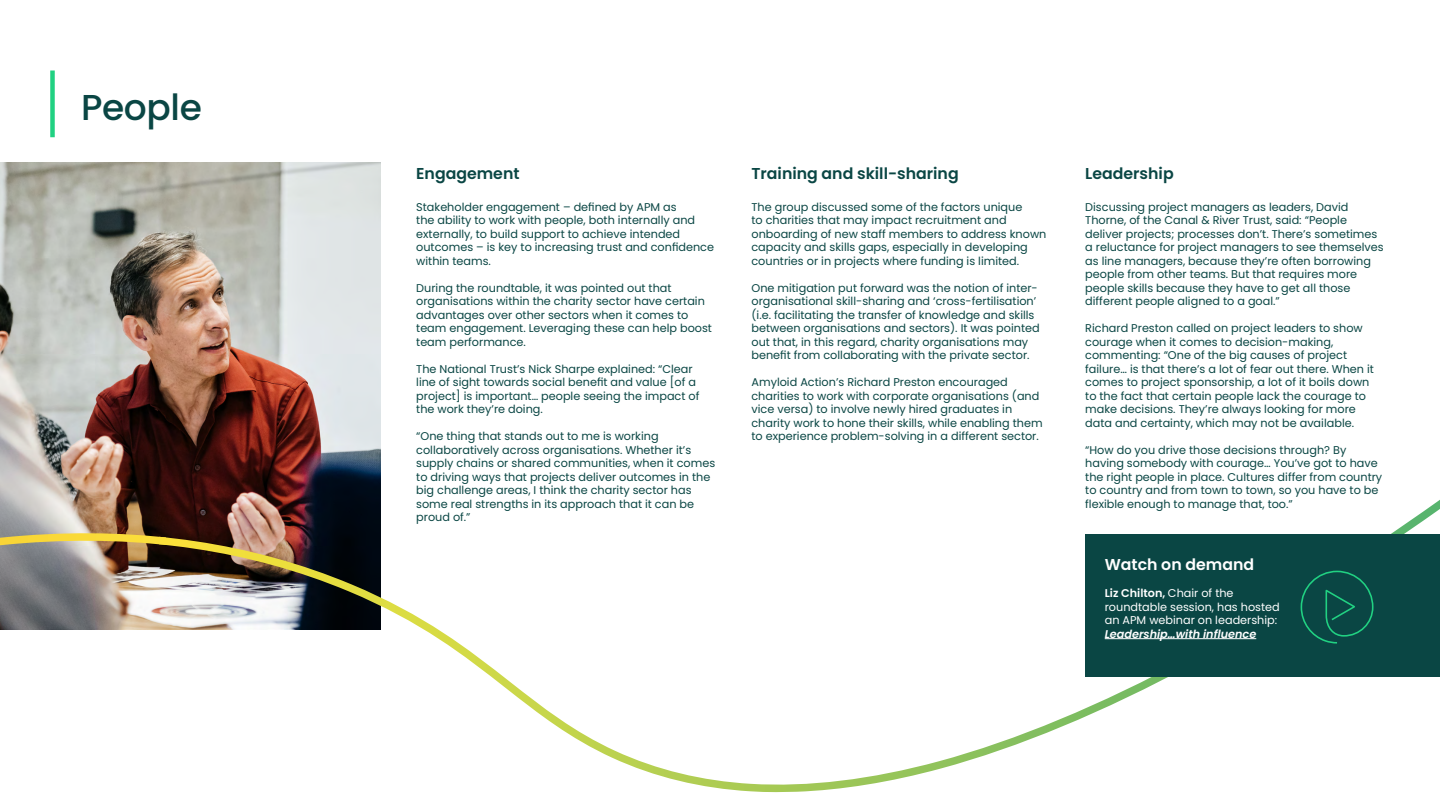
<style>
.page{position:relative;width:1440px;height:810px;background:#fff}
.page>*{position:absolute;margin:0;border:0;box-sizing:border-box;transform-origin:0 0}
.t1{font:500 36px "Poppins";letter-spacing:-.01em;color:#0a4644}
.t2{font:600 15.75px "Poppins";color:#0a4644}
.t3{font:600 15.75px "Poppins";color:#fff}
.t4{font:11.25px/13.5px "Poppins";color:#0a4644}
.t5{font:11.25px/13.5px "Poppins";color:#fff}
.t6{font:italic 600 11.25px "Poppins";color:#fff}
.s1{font-weight:600}
</style>
<div class="page">
<img style="left:0;top:162px;width:380px;height:338px">
<svg style="left:0;top:500px;width:1440px;height:292px"></svg>
<div style="left:50px;top:70px;width:5px;height:67px;background:#21d182"></div>
<div style="left:1085px;top:534px;width:355px;height:143px;background:#0a4644"></div>
<hr style="left:1105px;top:638px;width:151px;height:1px;background:#fff">
<svg style="left:1300px;top:570px;width:74px;height:74px"></svg>
<h1 class="t1" style="left:81px;top:86px;width:122px">People</h1>
<h2 class="t2" style="left:416px;top:164px;width:105px">Engagement</h2>
<p class="t4" style="left:416px;top:200px;width:299px">Stakeholder engagement – defined by APM as<br>the ability to work with people, both internally and externally, to build support to achieve intended outcomes – is key to increasing trust and confidence within teams.</p>
<p class="t4" style="left:416px;top:281px;width:297px">During the roundtable, it was pointed out that organisations within the charity sector have certain advantages over other sectors when it comes to team engagement. Leveraging these can help boost team performance.</p>
<p class="t4" style="left:416px;top:362px;width:285px">The National Trust’s Nick Sharpe explained: “Clear line of sight towards social benefit and value [of a project] is important… people seeing the impact of the work they’re doing.</p>
<p class="t4" style="left:416px;top:430px;width:300px">“One thing that stands out to me is working collaboratively across organisations. Whether it’s supply chains or shared communities, when it comes to driving ways that projects deliver outcomes in the big challenge areas, I think the charity sector has some real strengths in its approach that it can be proud of.”</p>
<h2 class="t2" style="left:752px;top:164px;width:209px">Training and skill-sharing</h2>
<p class="t4" style="left:752px;top:200px;width:296px">The group discussed some of the factors unique<br>to charities that may impact recruitment and onboarding of new staff members to address known capacity and skills gaps, especially in developing countries or in projects where funding is limited.</p>
<p class="t4" style="left:752px;top:281px;width:290px">One mitigation put forward was the notion of inter&shy;organisational skill-sharing and ‘cross-fertilisation’ (i.e. facilitating the transfer of knowledge and skills between organisations and sectors). It was pointed out that, in this regard, charity organisations may benefit from collaborating with the private sector.</p>
<p class="t4" style="left:752px;top:376px;width:293px">Amyloid Action’s Richard Preston encouraged charities to work with corporate organisations (and vice versa) to involve newly hired graduates in charity work to hone their skills, while enabling them to experience problem-solving in a different sector.</p>
<h2 class="t2" style="left:1085px;top:164px;width:90px">Leadership</h2>
<p class="t4" style="left:1085px;top:200px;width:300px">Discussing project managers as leaders, David Thorne, of the Canal &amp; River Trust, said: “People deliver projects; processes don’t. There’s sometimes a reluctance for project managers to see themselves as line managers, because they’re often borrowing people from other teams. But that requires more people skills because they have to get all those different people aligned to a goal.”</p>
<p class="t4" style="left:1085px;top:322px;width:290px">Richard Preston called on project leaders to show courage when it comes to decision-making, commenting: “One of the big causes of project failure… is that there’s a lot of fear out there. When it comes to project sponsorship, a lot of it boils down to the fact that certain people lack the courage to make decisions. They’re always looking for more data and certainty, which may not be available.</p>
<p class="t4" style="left:1085px;top:443px;width:299px">“How do you drive those decisions through? By having somebody with courage… You’ve got to have the right people in place. Cultures differ from country to country and from town to town, so you have to be flexible enough to manage that, too.”</p>
<h2 class="t3" style="left:1105px;top:556px;width:151px">Watch on demand</h2>
<p class="t5" style="left:1105px;top:587px;width:177px"><span class="s1">Liz Chilton,</span> Chair of the roundtable session, has hosted an APM webinar on leadership:</p>
<p class="t6" style="left:1105px;top:627px;width:153px">Leadership…with influence</p>
</div>
